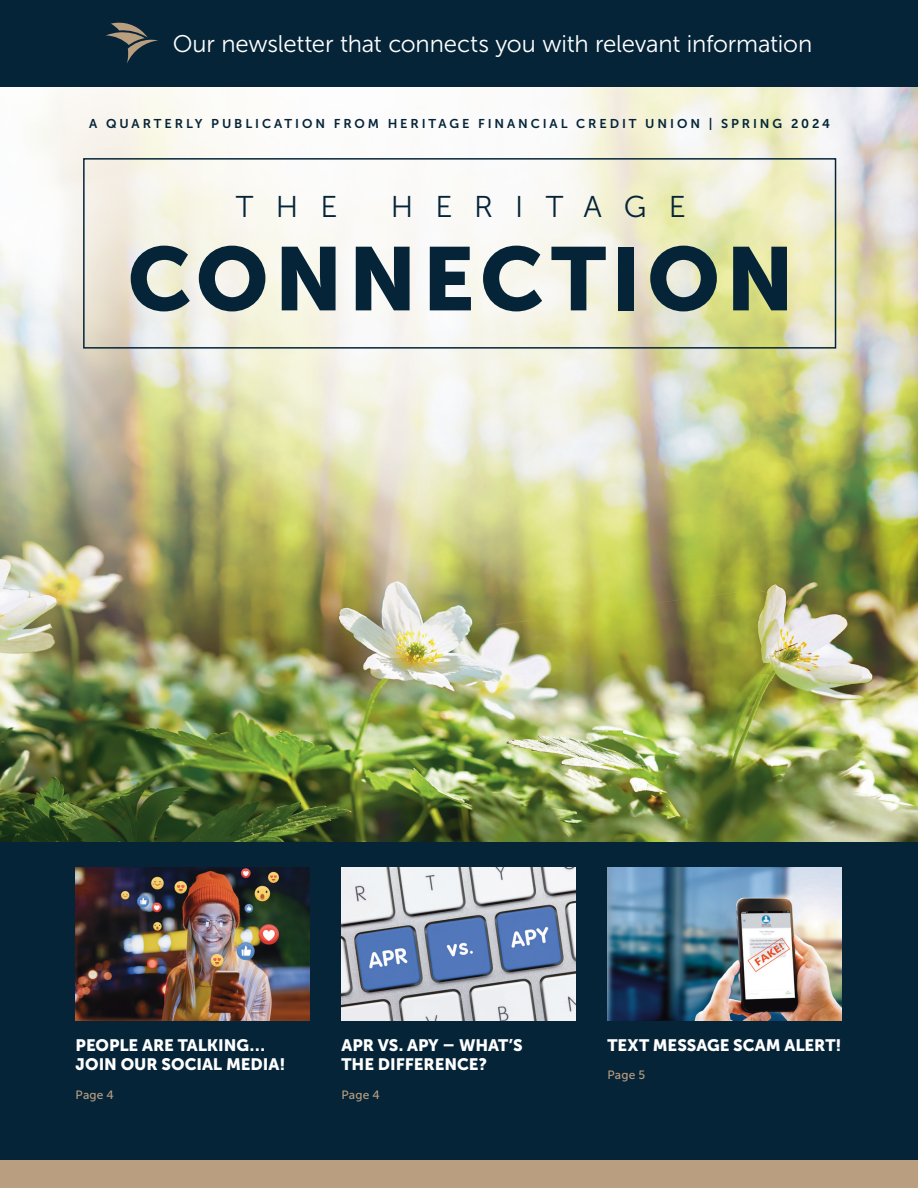
<style>
.page{position:relative;width:918px;height:1188px;background:#fff}
.page>*{position:absolute;margin:0;border:0;box-sizing:border-box;transform-origin:0 0}
.t1{font:89.1px "Museo Sans 900";letter-spacing:.06em;color:#052438}
.t2{font:30px "Museo Sans 300";letter-spacing:.74em;color:#052438}
.t3{font:24px "Museo Sans 300";letter-spacing:-.01em;color:#fff}
.t4{font:16.5px/19.8px "Museo Sans 900";letter-spacing:-.005em;color:#fff}
.t5{font:12.75px "Museo Sans 700";letter-spacing:.23em;color:#052438}
.t6{font:12px "Museo Sans 500";letter-spacing:.015em;color:#b99e80}
</style>
<div class="page">
<img style="left:0;top:86px;width:918px;height:756px">
<div style="left:0;top:842px;width:918px;height:326px;background:#052438"></div>
<div style="left:0;top:0;width:918px;height:86px;background:#052438"></div>
<div style="left:83px;top:158px;width:753px;height:191px;border:2px solid #052438"></div>
<img style="left:76px;top:867px;width:234px;height:154px">
<div style="left:0;top:1160px;width:918px;height:28px;background:#b99e80"></div>
<svg style="left:106px;top:22px;width:52px;height:41px"></svg>
<img style="left:607px;top:867px;width:235px;height:154px">
<img style="left:342px;top:867px;width:234px;height:154px">
<p class="t3" style="left:173px;top:31px;width:641px">Our newsletter that connects you with relevant information</p>
<p class="t5" style="left:89px;top:117px;width:742px">A QUARTERLY PUBLICATION FROM HERITAGE FINANCIAL CREDIT UNION | SPRING 2024</p>
<p class="t2" style="left:236px;top:191px;width:103px">THE</p>
<p class="t2" style="left:391px;top:191px;width:297px">HERITAGE</p>
<p class="t1" style="left:128px;top:229px;width:668px">CONNECTION</p>
<p class="t4" style="left:76px;top:1035px;width:211px">PEOPLE ARE TALKING…<br>JOIN OUR SOCIAL MEDIA!</p>
<p class="t6" style="left:76px;top:1088px;width:40px">Page 4</p>
<p class="t4" style="left:342px;top:1035px;width:183px">APR VS. APY – WHAT’S<br>THE DIFFERENCE?</p>
<p class="t6" style="left:342px;top:1088px;width:40px">Page 4</p>
<p class="t4" style="left:607px;top:1035px;width:236px">TEXT MESSAGE SCAM ALERT!</p>
<p class="t6" style="left:607px;top:1069px;width:39px">Page 5</p>
</div>
